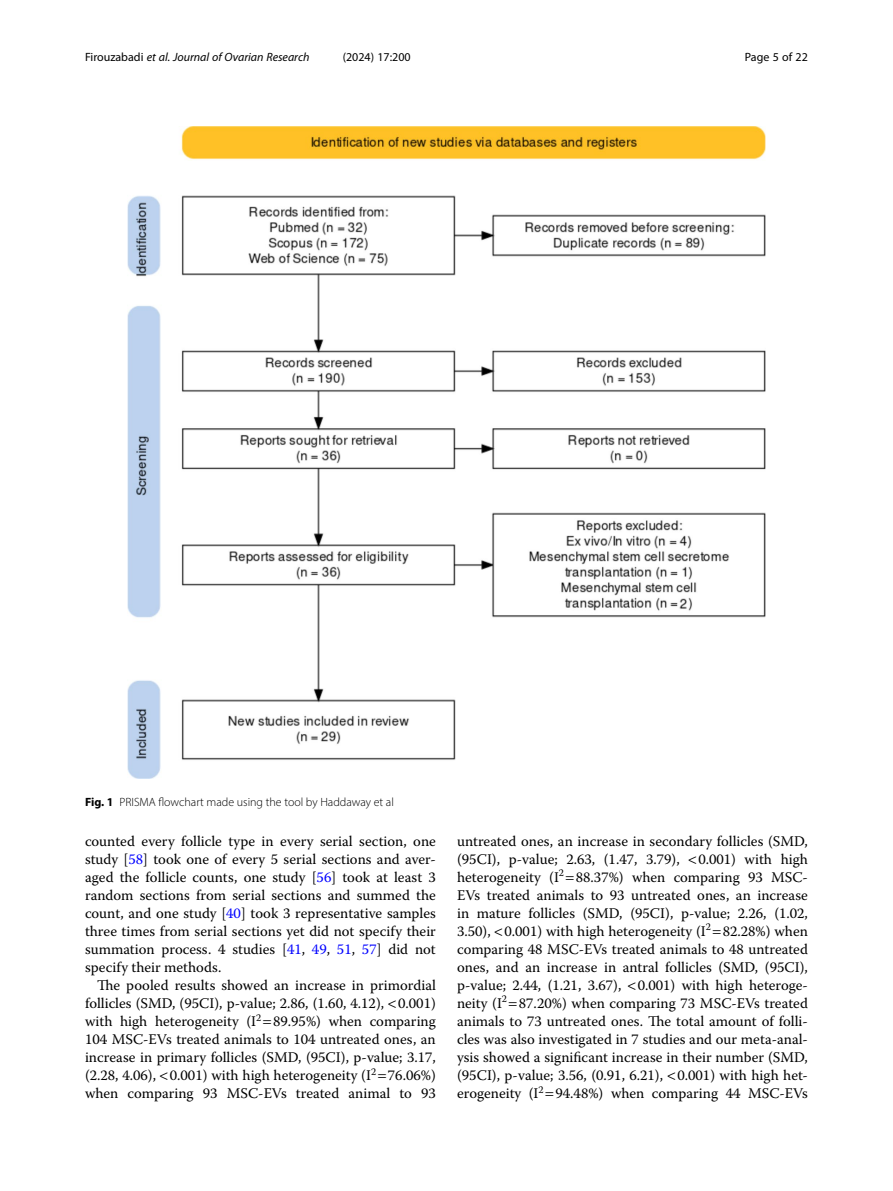
<style>
.page{position:relative;width:893px;height:1191px;background:#fff}
.page>*{position:absolute;margin:0;border:0;box-sizing:border-box;transform-origin:0 0}
.Body_Text_Indent{font:14.7px/18px "Warnock Pro";color:#000;text-align:justify}
.Body_Text{font:14.7px/18px "Warnock Pro";color:#000;text-align:justify}
.Figure_Caption{font:300 12px "Myriad Pro";color:#000}
.t1{font:italic 12px "Myriad Pro";color:#000}
.t2{font:12px "Myriad Pro";color:#000}
.s1{font-style:normal}
.s2{font-weight:700}
.s3{color:#00f}
</style>
<div class="page">
<img style="left:127px;top:126px;width:638px;height:652px">
<p class="t1" style="left:85px;top:50px;width:226px"><span class="s1">Firouzabadi</span> et al. Journal of Ovarian Research</p>
<p class="t2" style="left:343px;top:50px;width:70px">(2024) 17:200</p>
<p class="t2" style="left:745px;top:50px;width:65px">Page 5 of 22</p>
<p class="Figure_Caption" style="left:85px;top:794px;width:310px"><span class="s2">Fig. 1</span> PRISMA flowchart made using the tool by Haddaway et al</p>
<p class="Body_Text" style="left:85px;top:832px;width:352px">counted every follicle type in every serial section, one study [<span class="s3">58</span>] took one of every 5 serial sections and aver&shy;aged the follicle counts, one study [<span class="s3">56</span>] took at least 3 random sections from serial sections and summed the count, and one study [<span class="s3">40</span>] took 3 representative samples three times from serial sections yet did not specify their summation process. 4 studies [<span class="s3">41</span>, <span class="s3">49</span>, <span class="s3">51</span>, <span class="s3">57</span>] did not specify their methods.</p>
<p class="Body_Text_Indent" style="left:85px;top:976px;width:352px;text-indent:12px">The pooled results showed an increase in primordial follicles (SMD, (95CI), p-value; 2.86, (1.60, 4.12), 0.001) with high heterogeneity (I<sup>2</sup> 89.95%) when comparing 104 MSC-EVs treated animals to 104 untreated ones, an increase in primary follicles (SMD, (95CI), p-value; 3.17, (2.28, 4.06), 0.001) with high heterogeneity (I<sup>2</sup> 76.06%) when comparing 93 MSC-EVs treated animal to 93</p>
<p class="Body_Text_Indent" style="left:457px;top:832px;width:352px">untreated ones, an increase in secondary follicles (SMD, (95CI), p-value; 2.63, (1.47, 3.79),</p>
<p class="Body_Text_Indent" style="left:457px;top:850px;width:352px;text-indent:241px">0.001) with high heterogeneity (I<sup>2</sup> 88.37%) when comparing 93 MSC-EVs treated animals to 93 untreated ones, an increase in mature follicles (SMD, (95CI), p-value; 2.26, (1.02, 3.50), 0.001) with high heterogeneity (I<sup>2</sup> 82.28%) when comparing 48 MSC-EVs treated animals to 48 untreated ones, and an increase in antral follicles (SMD, (95CI), p-value; 2.44, (1.21, 3.67), 0.001) with high heteroge&shy;neity (I<sup>2</sup> 87.20%) when comparing 73 MSC-EVs treated animals to 73 untreated ones. The total amount of folli&shy;cles was also investigated in 7 studies and our meta-anal&shy;ysis showed a significant increase in their number (SMD, (95CI), p-value; 3.56, (0.91, 6.21), 0.001) with high het&shy;erogeneity (I<sup>2</sup> 94.48%) when comparing 44 MSC-EVs</p>
</div>
